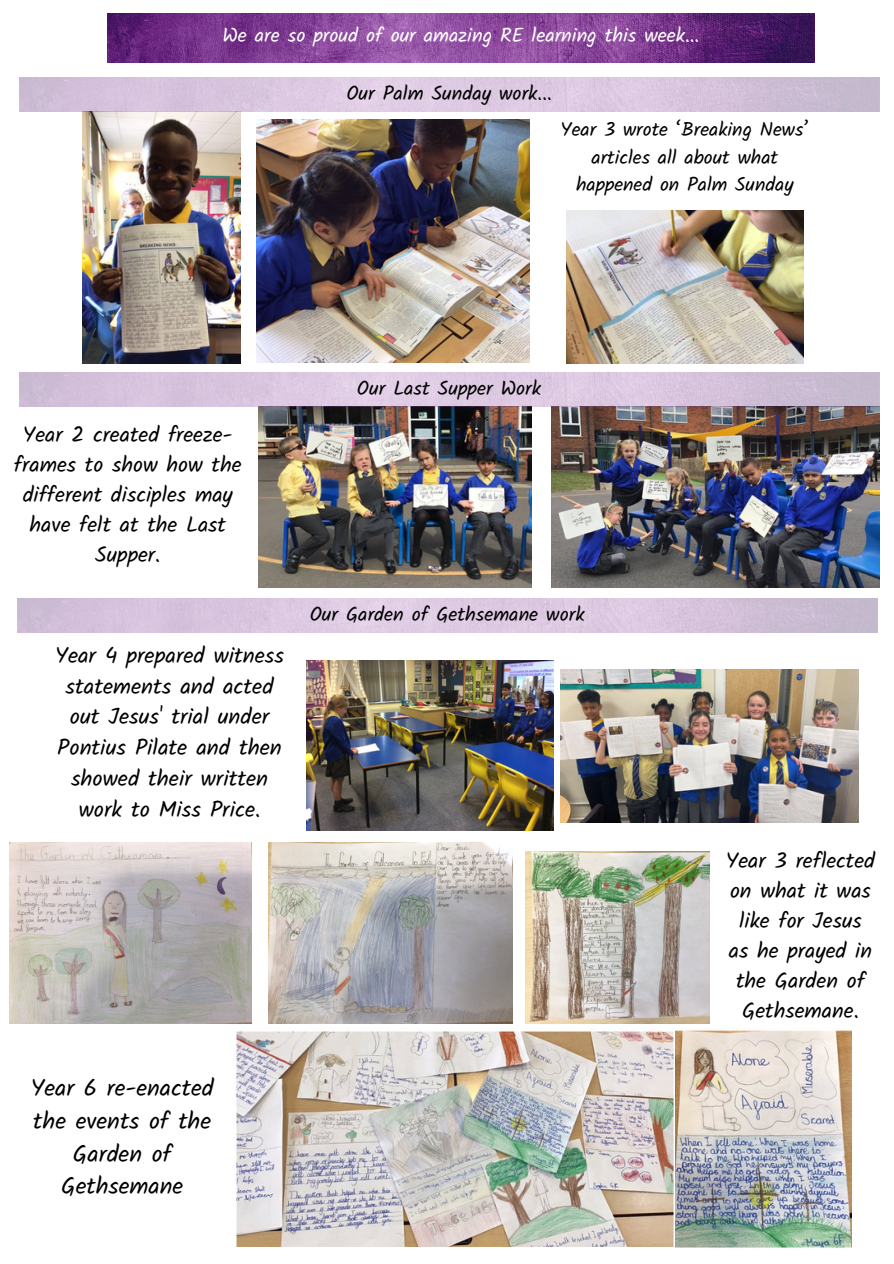
<style>
.page{position:relative;width:894px;height:1264px;background:#fff}
.page>*{position:absolute;margin:0;border:0;box-sizing:border-box;transform-origin:0 0}
.t1{font:23.85px/32.8px "Kalam";color:#000;text-align:center}
.t2{font:22.5px/30.9px "Kalam";color:#000;text-align:center}
.t3{font:21.9px/30px "Kalam";color:#000;text-align:center}
.t4{font:19.95px "Kalam";color:#000}
.t5{font:19.95px "Kalam";color:#fff}
.t6{font:19.5px/27.3px "Kalam";color:#000;text-align:center}
</style>
<div class="page">
<img style="left:82px;top:111px;width:159px;height:252px">
<img style="left:256px;top:119px;width:273px;height:244px">
<img style="left:566px;top:210px;width:236px;height:153px">
<img style="left:107px;top:14px;width:706px;height:48px">
<img style="left:306px;top:660px;width:247px;height:170px">
<img style="left:9px;top:842px;width:243px;height:181px">
<img style="left:268px;top:842px;width:244px;height:181px">
<img style="left:525px;top:851px;width:184px;height:172px">
<img style="left:259px;top:406px;width:272px;height:181px">
<img style="left:551px;top:406px;width:328px;height:181px">
<img style="left:19px;top:77px;width:859px;height:34px">
<img style="left:19px;top:372px;width:859px;height:34px">
<img style="left:18px;top:598px;width:859px;height:34px">
<img style="left:236px;top:1031px;width:438px;height:215px">
<img style="left:675px;top:1030px;width:176px;height:218px">
<img style="left:560px;top:669px;width:298px;height:154px">
<p class="t5" style="left:222px;top:23px;width:478px">We are so proud of our amazing RE learning this week...</p>
<p class="t4" style="left:346px;top:81px;width:207px">Our Palm Sunday work...</p>
<p class="t6" style="left:560px;top:116px;width:250px">Year 3 wrote ‘Breaking News’ articles all about what happened on Palm Sunday</p>
<p class="t3" style="left:14px;top:419px;width:229px">Year 2 created freeze&shy;frames to show how the different disciples may have felt at the Last<br>Supper.</p>
<p class="t2" style="left:55px;top:639px;width:230px">Year 4 prepared witness statements and acted out Jesus' trial under<br>Pontius Pilate and then showed their written work to Miss Price.</p>
<p class="t4" style="left:357px;top:376px;width:186px">Our Last Supper Work</p>
<p class="t4" style="left:309px;top:602px;width:276px">Our Garden of Gethsemane work</p>
<p class="t1" style="left:31px;top:1071px;width:184px">Year 6 re-enacted the events of the<br>Garden of<br>Gethsemane</p>
<p class="t3" style="left:725px;top:845px;width:151px">Year 3 reflected on what it was like for Jesus<br>as he prayed in the Garden of<br>Gethsemane.</p>
</div>
